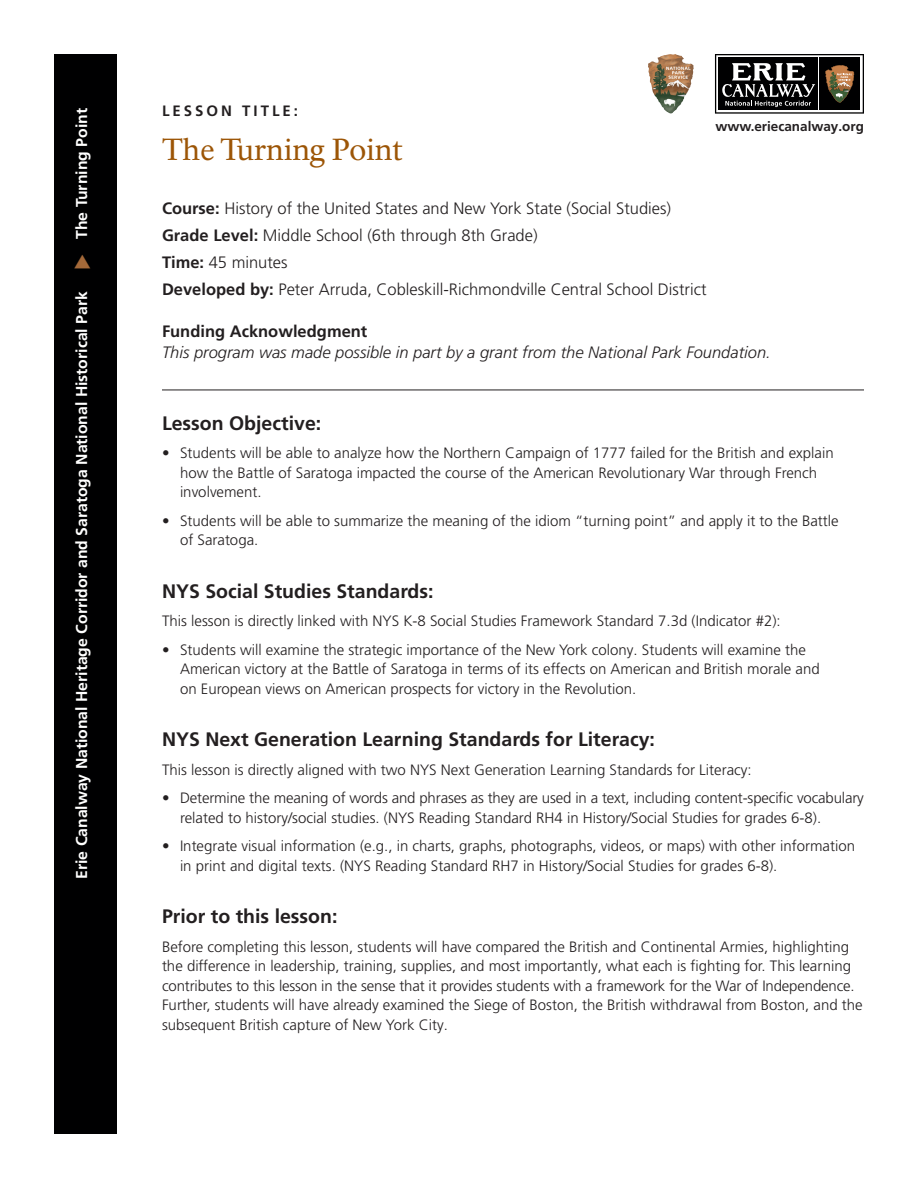
<style>
.page{position:relative;width:918px;height:1188px;background:#fff}
.page>*{position:absolute;margin:0;border:0;box-sizing:border-box;transform-origin:0 0}
.t1{font:30px "NPS Rawlinson OT";letter-spacing:-.005em;color:#9c5506}
.Sub1{font:700 19.5px "Frutiger LT Pro";color:#231f20}
.Answer{font:300 16.5px "Frutiger LT Pro";color:#231f20}
.Sub1-2{font:italic 300 16.5px "Frutiger LT Pro";color:#231f20}
.Answer-2{font:700 16.5px "Frutiger LT Pro";color:#231f20}
.t2{font:700 15.75px "Frutiger LT Pro";color:#fff}
.Text-Bullets_1{font:300 15px/19.5px "Frutiger LT Pro";color:#231f20}
.Text{font:300 15px/19.5px "Frutiger LT Pro";color:#231f20}
.t3{font:700 15px "Frutiger LT Pro";letter-spacing:.2em;color:#231f20}
.t4{font:700 13.5px "Frutiger LT Pro";color:#231f20}
.s1{font-weight:700}
</style>
<div class="page">
<svg style="left:715px;top:54px;width:149px;height:60px"></svg>
<div style="left:54px;top:54px;width:63px;height:1080px;background:#000001"></div>
<img style="left:660px;top:54px;width:15px;height:3px">
<hr style="left:162px;top:390px;width:702px;height:1px;background:#231f20">
<p class="t2" style="left:72px;top:239px;width:132px;rotate:-90deg">The Turning Point</p>
<p class="t2" style="left:72px;top:879px;width:589px;rotate:-90deg">Erie Canalway National Heritage Corridor and Saratoga National Historical Park</p>
<p class="t3" style="left:162px;top:102px;width:138px">LESSON TITLE:</p>
<p class="t1" style="left:162px;top:131px;width:242px">The Turning Point</p>
<p class="Answer" style="left:162px;top:198px;width:511px"><span class="s1">Course:</span> History of the United States and New York State (Social Studies)</p>
<p class="Answer" style="left:162px;top:225px;width:377px"><span class="s1">Grade Level:</span> Middle School (6th through 8th Grade)</p>
<p class="Answer" style="left:162px;top:252px;width:127px"><span class="s1">Time:</span> 45 minutes</p>
<p class="Answer" style="left:162px;top:279px;width:546px"><span class="s1">Developed by:</span> Peter Arruda, Cobleskill-Richmondville Central School District</p>
<p class="Answer-2" style="left:162px;top:321px;width:207px">Funding Acknowledgment</p>
<p class="Sub1-2" style="left:162px;top:342px;width:610px">This program was made possible in part by a grant from the National Park Foundation.</p>
<p class="t4" style="left:715px;top:118px;width:150px">www.eriecanalway.org</p>
<p class="Sub1" style="left:162px;top:411px;width:161px">Lesson Objective:</p>
<p class="Text-Bullets_1" style="left:180px;top:443px;width:655px;text-indent:-18px">• Students will be able to analyze how the Northern Campaign of 1777 failed for the British and explain how the Battle of Saratoga impacted the course of the American Revolutionary War through French involvement.</p>
<p class="Text-Bullets_1" style="left:180px;top:511px;width:660px;text-indent:-18px">• Students will be able to summarize the meaning of the idiom “turning point” and apply it to the Battle of Saratoga.</p>
<p class="Sub1" style="left:162px;top:579px;width:273px">NYS Social Studies Standards:</p>
<p class="Text" style="left:162px;top:611px;width:620px">This lesson is directly linked with NYS K-8 Social Studies Framework Standard 7.3d (Indicator #2):</p>
<p class="Text-Bullets_1" style="left:180px;top:640px;width:641px;text-indent:-18px">• Students will examine the strategic importance of the New York colony. Students will examine the<br>American victory at the Battle of Saratoga in terms of its effects on American and British morale and on European views on American prospects for victory in the Revolution.</p>
<p class="Sub1" style="left:162px;top:728px;width:495px">NYS Next Generation Learning Standards for Literacy:</p>
<p class="Text" style="left:162px;top:760px;width:591px">This lesson is directly aligned with two NYS Next Generation Learning Standards for Literacy:</p>
<p class="Text-Bullets_1" style="left:180px;top:788px;width:685px;text-indent:-18px">• Determine the meaning of words and phrases as they are used in a text, including content-specific vocabulary related to history/social studies. (NYS Reading Standard RH4 in History/Social Studies for grades 6-8).</p>
<p class="Text-Bullets_1" style="left:180px;top:836px;width:677px;text-indent:-18px">• Integrate visual information (e.g., in charts, graphs, photographs, videos, or maps) with other information in print and digital texts. (NYS Reading Standard RH7 in History/Social Studies for grades 6-8).</p>
<p class="Sub1" style="left:162px;top:905px;width:177px">Prior to this lesson:</p>
<p class="Text" style="left:162px;top:937px;width:702px">Before completing this lesson, students will have compared the British and Continental Armies, highlighting the difference in leadership, training, supplies, and most importantly, what each is fighting for. This learning contributes to this lesson in the sense that it provides students with a framework for the War of Independence.<br>Further, students will have already examined the Siege of Boston, the British withdrawal from Boston, and the subsequent British capture of New York City.</p>
</div>
